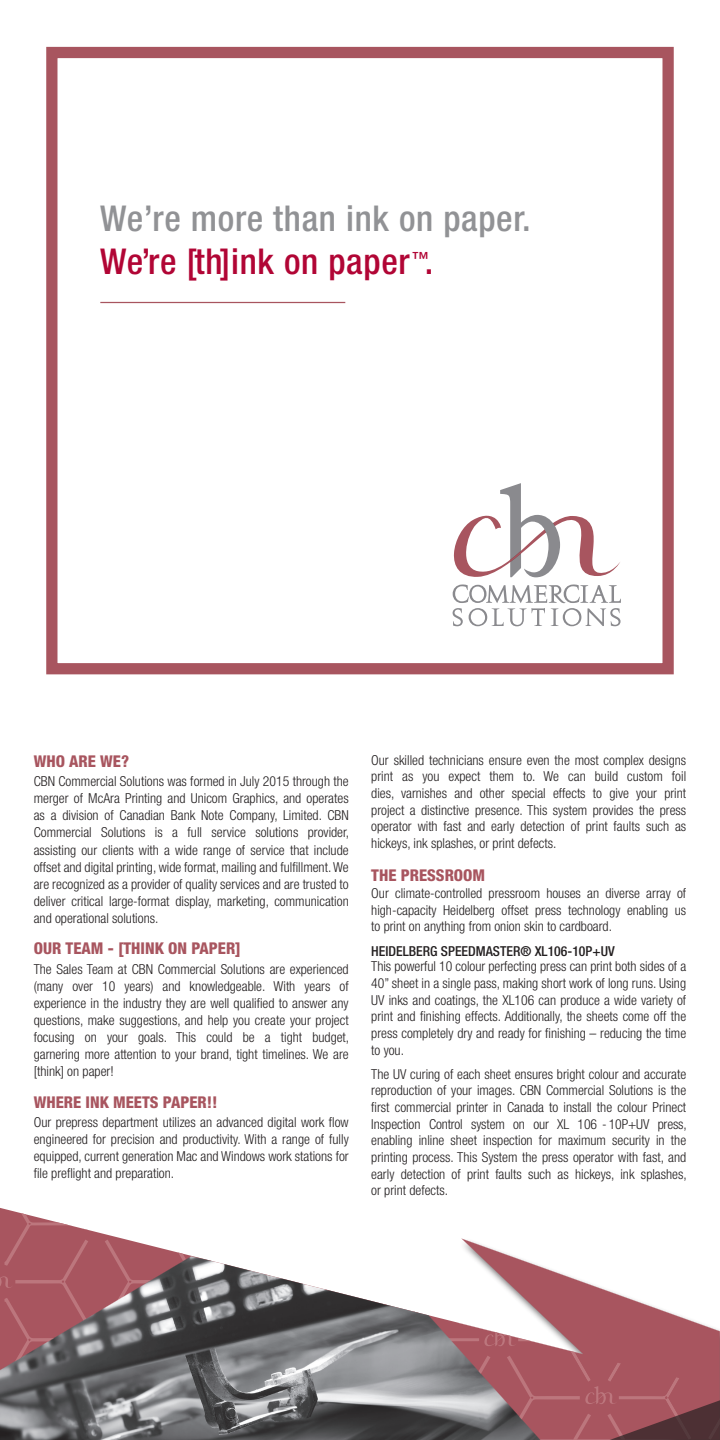
<style>
.page{position:relative;width:720px;height:1440px;background:#fff}
.page>*{position:absolute;margin:0;border:0;box-sizing:border-box;transform-origin:0 0}
.t1{font:500 condensed 35.62px/42.8px "Helvetica Neue";letter-spacing:.02em;color:#919295}
.t2{font:800 condensed 16.25px "Helvetica Neue";color:#a8555f}
.t3{font:300 condensed 13.75px/16.6px "Helvetica Neue";color:#231f20;text-align:justify}
.s1{color:#b10535}
.s2{font-weight:500}
</style>
<div class="page">
<div style="left:46px;top:47px;width:628px;height:627px;border:11px solid #a8555f"></div>
<svg style="left:453px;top:483px;width:167px;height:95px"></svg>
<svg style="left:452px;top:584px;width:169px;height:42px"></svg>
<hr style="left:100px;top:302px;width:245px;height:1px;background:#a8555f">
<svg style="left:0;top:1208px;width:720px;height:232px"></svg>
<p class="t1" style="left:100px;top:197px;width:432px">We’re more than ink on paper.<br><span class="s1">We’re [th]ink on paper</span><sup>™</sup><span class="s1">.</span></p>
<p class="t2" style="left:34px;top:751px;width:97px">WHO ARE WE?</p>
<p class="t3" style="left:34px;top:773px;width:317px;line-height:17.1px">CBN Commercial Solutions was formed in July 2015 through the merger of McAra Printing and Unicom Graphics, and operates as a division of Canadian Bank Note Company, Limited. CBN Commercial Solutions is a full service solutions provider, assisting our clients with a wide range of service that include offset and digital printing, wide format, mailing and fulfillment. We are recognized as a provider of quality services and are trusted to deliver critical large-format display, marketing, communication and operational solutions.</p>
<p class="t2" style="left:34px;top:938px;width:209px">OUR TEAM - [THINK ON PAPER]</p>
<p class="t3" style="left:34px;top:960px;width:317px;line-height:17.1px">The Sales Team at CBN Commercial Solutions are experienced (many over 10 years) and knowledgeable. With years of experience in the industry they are well qualified to answer any questions, make suggestions, and help you create your project focusing on your goals. This could be a tight budget, garnering more attention to your brand, tight timelines. We are [think] on paper!</p>
<p class="t2" style="left:34px;top:1092px;width:185px">WHERE INK MEETS PAPER!!</p>
<p class="t3" style="left:34px;top:1113px;width:317px;line-height:17.1px">Our prepress department utilizes an advanced digital work flow engineered for precision and productivity. With a range of fully equipped, current generation Mac and Windows work stations for file preflight and preparation.</p>
<p class="t3" style="left:371px;top:751px;width:317px">Our skilled technicians ensure even the most complex designs print as you expect them to. We can build custom foil dies, varnishes and other special effects to give your print project a distinctive presence. This system provides the press operator with fast and early detection of print faults such as hickeys, ink splashes, or print defects.</p>
<p class="t2" style="left:371px;top:865px;width:116px">THE PRESSROOM</p>
<p class="t3" style="left:371px;top:885px;width:317px">Our climate-controlled pressroom houses an diverse array of high-capacity Heidelberg offset press technology enabling us to print on anything from onion skin to cardboard.</p>
<p class="t3" style="left:371px;top:944px;width:316px;line-height:15.1px"><span class="s2">HEIDELBERG SPEEDMASTER® XL106-10P+UV<br></span>This powerful 10 colour perfecting press can print both sides of a</p>
<p class="t3" style="left:371px;top:975px;width:316px">40” sheet in a single pass, making short work of long runs. Using UV inks and coatings, the XL106 can produce a wide variety of print and finishing effects. Additionally, the sheets come off the press completely dry and ready for finishing – reducing the time to you.</p>
<p class="t3" style="left:371px;top:1066px;width:317px">The UV curing of each sheet ensures bright colour and accurate reproduction of your images. CBN Commercial Solutions is the first commercial printer in Canada to install the colour Prinect Inspection Control system on our XL 106 - 10P+UV press, enabling inline sheet inspection for maximum security in the printing process. This System the press operator with fast, and early detection of print faults such as hickeys, ink splashes, or print defects.</p>
</div>
